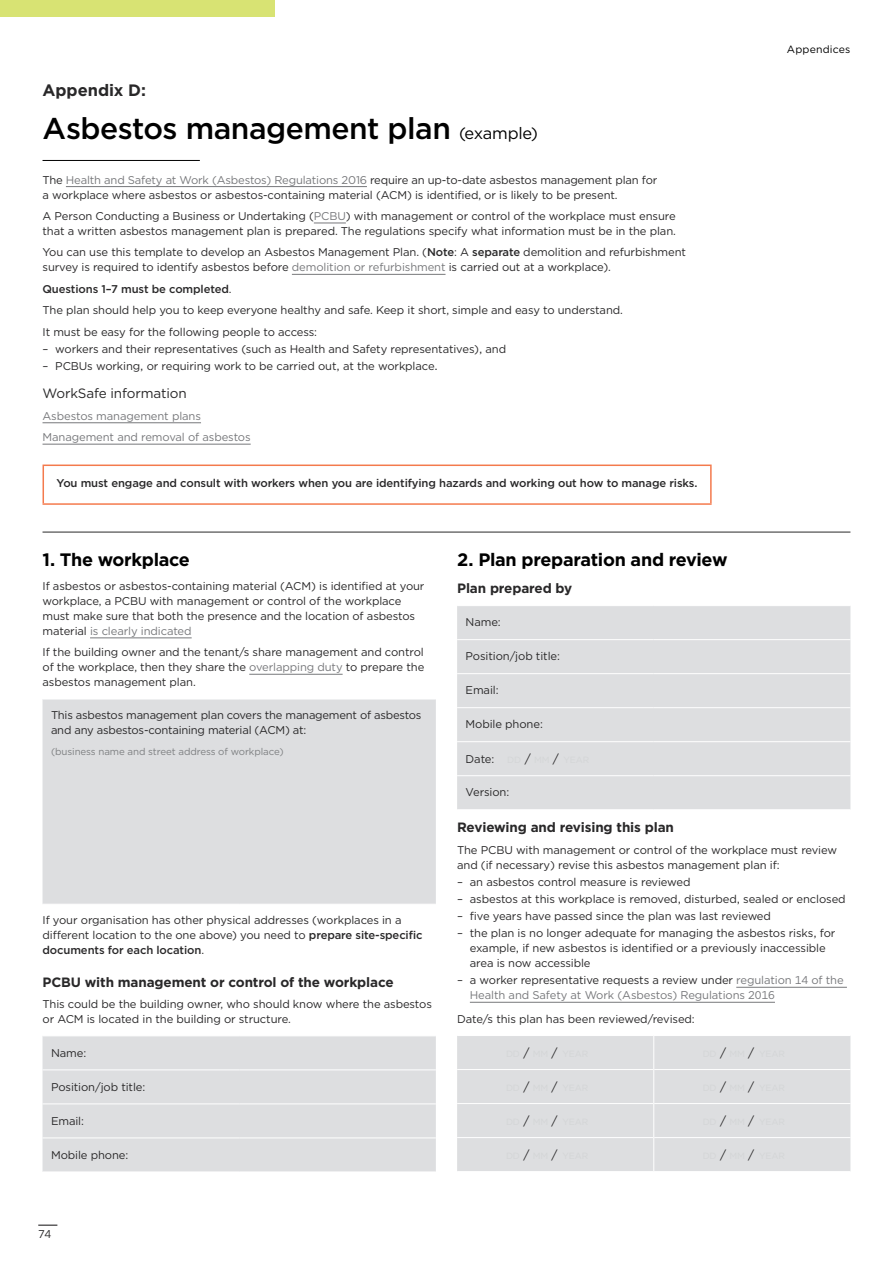
<style>
.page{position:relative;width:893px;height:1263px;background:#fff}
.page>*{position:absolute;margin:0;border:0;box-sizing:border-box;transform-origin:0 0}
.Form_H1{font:500 30px "Gotham";letter-spacing:-.015em;color:#000}
.Form_H2{font:700 18px "Gotham";letter-spacing:-.02em;color:#000}
.t1{font:700 16.5px "Gotham";color:#292829}
.Form_H3{font:700 13.5px "Gotham";letter-spacing:-.01em;color:#292829}
.Form_H4{font:13.5px "Gotham";letter-spacing:-.01em;color:#292829}
.table_body{font:11.25px/15px "Gotham";letter-spacing:-.01em;color:#292829}
.table_body-2{font:11.25px/15px "Gotham";letter-spacing:-.01em;color:#77787b}
.table_body_before_bullets{font:11.25px/15px "Gotham";letter-spacing:-.01em;color:#292829}
.table_body-3{font:500 11.25px "Gotham";letter-spacing:-.01em;color:#292829}
.Section_Running_Descriptor{font:10.5px "Gotham";letter-spacing:.02em;color:#000}
.table_body-4{font:9.75px "Gotham";letter-spacing:-.01em;color:#7d7f81}
.s1{font-weight:400;font-size:16.5px}
.s2{color:#77787b}
.s3{font-weight:500}
.s4{font-weight:400}
.s5{color:#292829}
</style>
<div class="page">
<div style="left:0;top:0;width:274px;height:17px;background:#d8e373"></div>
<svg style="left:457px;top:606px;width:393px;height:565px;fill:#dddee0"></svg>
<hr style="left:457px;top:639px;width:197px;height:1px;background:#fff">
<hr style="left:654px;top:639px;width:196px;height:1px;background:#fff">
<hr style="left:457px;top:673px;width:197px;height:1px;background:#fff">
<hr style="left:654px;top:673px;width:196px;height:1px;background:#fff">
<hr style="left:457px;top:707px;width:197px;height:1px;background:#fff">
<hr style="left:654px;top:707px;width:196px;height:1px;background:#fff">
<hr style="left:457px;top:741px;width:197px;height:1px;background:#fff">
<hr style="left:654px;top:741px;width:196px;height:1px;background:#fff">
<hr style="left:457px;top:775px;width:197px;height:1px;background:#fff">
<hr style="left:654px;top:775px;width:196px;height:1px;background:#fff">
<hr style="left:457px;top:809px;width:197px;height:1px;background:#fff">
<hr style="left:654px;top:809px;width:196px;height:1px;background:#fff">
<hr style="left:457px;top:1035px;width:197px;height:1px;background:#fff">
<hr style="left:654px;top:1035px;width:196px;height:1px;background:#fff">
<hr style="left:457px;top:1069px;width:196px;height:1px;background:#fff">
<hr style="left:654px;top:1069px;width:196px;height:1px;background:#fff">
<hr style="left:457px;top:1103px;width:196px;height:1px;background:#fff">
<hr style="left:654px;top:1103px;width:196px;height:1px;background:#fff">
<hr style="left:457px;top:1137px;width:196px;height:1px;background:#fff">
<hr style="left:654px;top:1137px;width:196px;height:1px;background:#fff">
<hr style="left:653px;top:1036px;width:1px;height:33px;background:#fff">
<hr style="left:653px;top:1069px;width:1px;height:34px;background:#fff">
<hr style="left:653px;top:1103px;width:1px;height:34px;background:#fff">
<hr style="left:653px;top:1137px;width:1px;height:34px;background:#fff">
<hr style="left:736px;top:987px;width:111px;height:1px;background:#77787b">
<hr style="left:470px;top:1002px;width:305px;height:1px;background:#77787b">
<svg style="left:43px;top:700px;width:393px;height:471px;fill:#dddee0"></svg>
<hr style="left:43px;top:904px;width:196px;height:1px;background:#fff">
<hr style="left:239px;top:904px;width:197px;height:1px;background:#fff">
<hr style="left:43px;top:1035px;width:196px;height:1px;background:#fff">
<hr style="left:239px;top:1035px;width:197px;height:1px;background:#fff">
<hr style="left:43px;top:1069px;width:196px;height:1px;background:#fff">
<hr style="left:239px;top:1069px;width:197px;height:1px;background:#fff">
<hr style="left:43px;top:1103px;width:196px;height:1px;background:#fff">
<hr style="left:239px;top:1103px;width:197px;height:1px;background:#fff">
<hr style="left:43px;top:1137px;width:196px;height:1px;background:#fff">
<hr style="left:239px;top:1137px;width:197px;height:1px;background:#fff">
<hr style="left:90px;top:637px;width:102px;height:1px;background:#77787b">
<hr style="left:249px;top:674px;width:94px;height:1px;background:#77787b">
<hr style="left:43px;top:160px;width:157px;height:1px;background:#000">
<hr style="left:66px;top:186px;width:301px;height:1px;background:#77787b">
<hr style="left:314px;top:223px;width:32px;height:1px;background:#77787b">
<hr style="left:292px;top:274px;width:153px;height:1px;background:#77787b">
<hr style="left:43px;top:422px;width:158px;height:1px;background:#77787b">
<hr style="left:43px;top:444px;width:208px;height:1px;background:#77787b">
<hr style="left:43px;top:464px;width:669px;height:2px;background:#f47a4d">
<hr style="left:43px;top:466px;width:1px;height:37px;background:#f47a4d">
<hr style="left:710px;top:466px;width:2px;height:37px;background:#f47a4d">
<hr style="left:43px;top:503px;width:669px;height:2px;background:#f47a4d">
<hr style="left:43px;top:532px;width:807px;height:1px;background:#292829">
<svg style="left:38px;top:1224px;width:19px;height:2px"></svg>
<h1 class="t1" style="left:43px;top:79px;width:105px">Appendix D:</h1>
<p class="Form_H1" style="left:43px;top:109px;width:497px">Asbestos management plan <span class="s1">(example)</span></p>
<p class="table_body" style="left:43px;top:172px;width:616px">The <span class="s2">Health and Safety at Work (Asbestos) Regulations 2016</span> require an up-to-date asbestos management plan for a workplace where asbestos or asbestos-containing material (ACM) is identified, or is likely to be present.</p>
<p class="table_body" style="left:43px;top:208px;width:635px">A Person Conducting a Business or Undertaking (<span class="s2">PCBU</span>) with management or control of the workplace must ensure that a written asbestos management plan is prepared. The regulations specify what information must be in the plan.</p>
<p class="table_body" style="left:43px;top:245px;width:645px">You can use this template to develop an Asbestos Management Plan. (<span class="s3">Note</span>: A <span class="s3">separate</span> demolition and refurbishment survey is required to identify asbestos before <span class="s2">demolition or refurbishment</span> is carried out at a workplace).</p>
<p class="table_body-3" style="left:43px;top:281px;width:191px">Questions 1–7 must be completed<span class="s4">.</span></p>
<p class="table_body" style="left:43px;top:302px;width:582px">The plan should help you to keep everyone healthy and safe. Keep it short, simple and easy to understand.</p>
<p class="table_body_before_bullets" style="left:43px;top:324px;width:276px">It must be easy for the following people to access:</p>
<p class="table_body" style="left:43px;top:341px;width:465px">– workers and their representatives (such as Health and Safety representatives), and</p>
<p class="table_body" style="left:43px;top:358px;width:397px">– PCBUs working, or requiring work to be carried out, at the workplace.</p>
<p class="Form_H4" style="left:43px;top:385px;width:146px">WorkSafe information</p>
<p class="table_body-2" style="left:43px;top:408px;width:160px">Asbestos management plans</p>
<p class="table_body-2" style="left:43px;top:429px;width:210px">Management and removal of asbestos</p>
<p class="table_body-3" style="left:57px;top:476px;width:642px">You must engage and consult with workers when you are identifying hazards and working out how to manage risks.</p>
<p class="Section_Running_Descriptor" style="left:787px;top:43px;width:65px">Appendices</p>
<p class="Form_H2" style="left:43px;top:548px;width:149px">1. The workplace</p>
<p class="table_body" style="left:43px;top:578px;width:383px">If asbestos or asbestos-containing material (ACM) is identified at your workplace, a PCBU with management or control of the workplace must make sure that both the presence and the location of asbestos material <span class="s2">is clearly indicated</span></p>
<p class="table_body" style="left:43px;top:644px;width:383px;text-align:justify">If the building owner and the tenant/s share management and control of the workplace, then they share the <span class="s2">overlapping duty</span> to prepare the asbestos management plan.</p>
<p class="table_body" style="left:51px;top:707px;width:372px">This asbestos management plan covers the management of asbestos and any asbestos-containing material (ACM) at:</p>
<p class="table_body-4" style="left:51px;top:745px;width:234px">(business name and street address of workplace)</p>
<p class="table_body" style="left:43px;top:912px;width:381px">If your organisation has other physical addresses (workplaces in a different location to the one above) you need to <span class="s3">prepare site-specific documents for each location</span>.</p>
<p class="Form_H3" style="left:43px;top:973px;width:353px">PCBU with management or control of the workplace</p>
<p class="table_body" style="left:43px;top:996px;width:391px">This could be the building owner, who should know where the asbestos or ACM is located in the building or structure.</p>
<p class="table_body" style="left:51px;top:1045px;width:37px">Name:</p>
<p class="table_body" style="left:51px;top:1079px;width:96px">Position/job title:</p>
<p class="table_body" style="left:51px;top:1113px;width:34px">Email:</p>
<p class="table_body" style="left:51px;top:1147px;width:79px">Mobile phone:</p>
<p class="Form_H2" style="left:457px;top:548px;width:272px">2. Plan preparation and review</p>
<p class="Form_H3" style="left:457px;top:579px;width:117px">Plan prepared by</p>
<p class="table_body" style="left:466px;top:615px;width:37px">Name:</p>
<p class="table_body" style="left:466px;top:649px;width:96px">Position/job title:</p>
<p class="table_body" style="left:466px;top:683px;width:34px">Email:</p>
<p class="table_body" style="left:466px;top:717px;width:79px">Mobile phone:</p>
<p class="table_body" style="left:466px;top:751px;width:30px">Date:</p>
<p class="table_body" style="left:466px;top:785px;width:45px">Version:</p>
<p class="Form_H3" style="left:457px;top:818px;width:218px">Reviewing and revising this plan</p>
<p class="table_body_before_bullets" style="left:457px;top:842px;width:381px">The PCBU with management or control of the workplace must review and (if necessary) revise this asbestos management plan if:</p>
<p class="table_body" style="left:457px;top:874px;width:235px">– an asbestos control measure is reviewed</p>
<p class="table_body" style="left:457px;top:891px;width:390px">– asbestos at this workplace is removed, disturbed, sealed or enclosed</p>
<p class="table_body" style="left:457px;top:908px;width:315px">– five years have passed since the plan was last reviewed</p>
<p class="table_body" style="left:470px;top:925px;width:367px;text-indent:-13px">– the plan is no longer adequate for managing the asbestos risks, for example, if new asbestos is identified or a previously inaccessible area is now accessible</p>
<p class="table_body-2" style="left:470px;top:972px;width:375px;text-indent:-13px"><span class="s5">– a worker representative requests a review under</span> regulation 14 of the<br>Health and Safety at Work (Asbestos) Regulations 2016</p>
<p class="table_body" style="left:457px;top:1011px;width:239px">Date/s this plan has been reviewed/revised:</p>
<p class="table_body" style="left:38px;top:1227px;width:14px">74</p>
</div>
